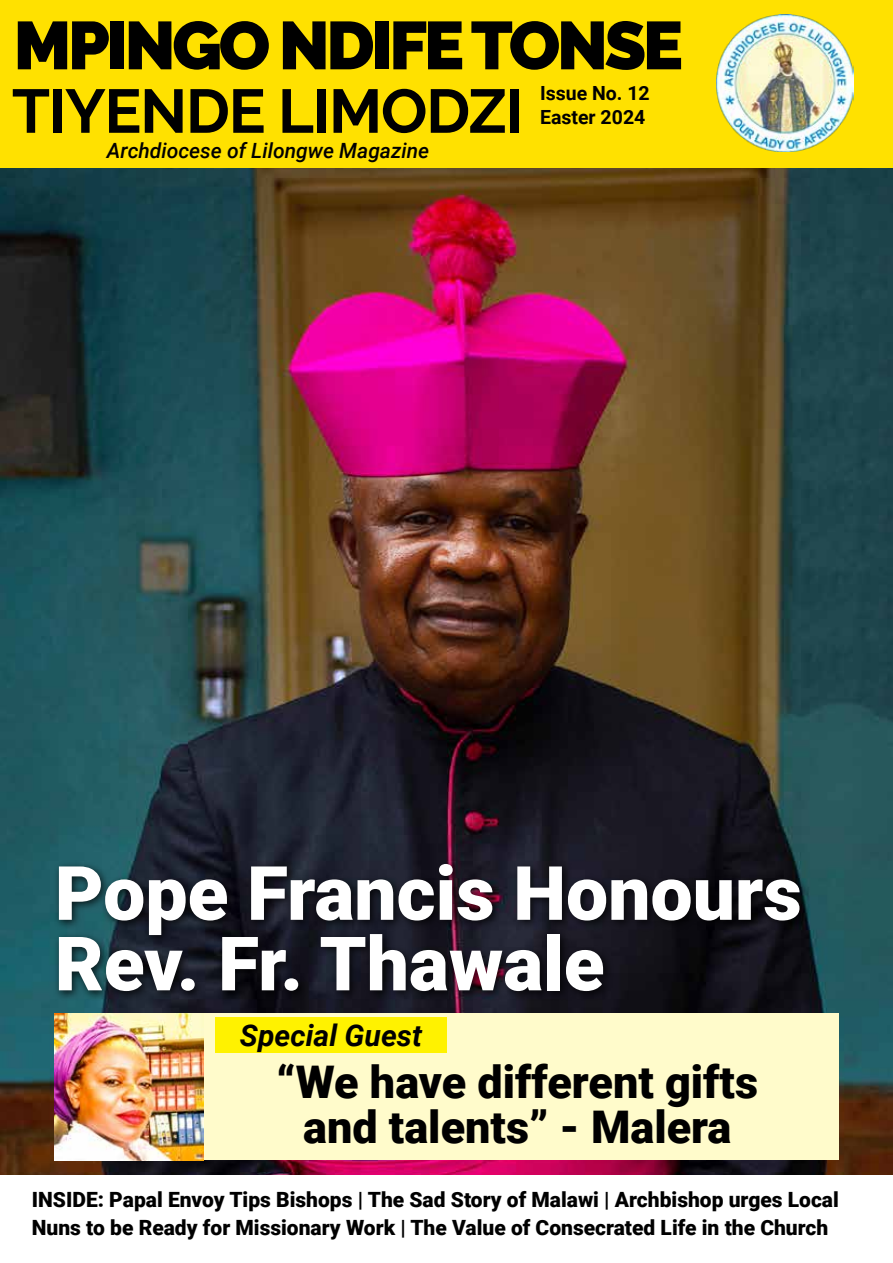
<style>
.page{position:relative;width:893px;height:1263px;background:#fff}
.page>*{position:absolute;margin:0;border:0;box-sizing:border-box;transform-origin:0 0}
.t1{font:900 75px/70.5px "Roboto";color:#fff}
.t2{font:900 67.5px "Raleway";letter-spacing:-.05em;color:#000}
.t3{font:700 61.5px "Raleway";letter-spacing:-.02em;color:#000}
.t4{font:900 45px/45px "Roboto";color:#000;text-align:center}
.t5{font:italic 700 30px "Roboto";color:#000}
.t6{font:900 21px/28.5px "Roboto";color:#000}
.t7{font:italic 500 21px "Roboto";color:#000}
.t8{font:700 19.5px/23.4px "Roboto";color:#000}
.t9{font:700 16.5px "Raleway";color:#000}
</style>
<div class="page">
<img style="left:0;top:167px;width:893px;height:1008px">
<div style="left:0;top:0;width:893px;height:167px;background:#ffe100"></div>
<div style="left:157px;top:1013px;width:682px;height:147px;background:#fffbcb"></div>
<img style="left:716px;top:15px;width:138px;height:137px">
<img style="left:54px;top:1013px;width:150px;height:147px">
<div style="left:215px;top:1017px;width:231px;height:36px;background:#fff200"></div>
<div style="left:53px;top:860px;width:757px;height:142px;background:#000;opacity:.75"></div>
<h2 class="t2" style="left:14px;top:-6px;width:671px">MPINGO NDIFE TONSE</h2>
<h3 class="t3" style="left:12px;top:63px;width:513px">TIYENDE LIMODZI</h3>
<p class="t7" style="left:107px;top:136px;width:324px">Archdiocese of Lilongwe Magazine</p>
<p class="t8" style="left:540px;top:81px;width:111px">Issue No. 12<br>Easter 2024</p>
<h1 class="t1" style="left:55px;top:855px;width:748px">Pope Francis Honours<br>Rev. Fr. Thawale</h1>
<h3 class="t5" style="left:240px;top:1015px;width:184px">Special Guest</h3>
<h3 class="t4" style="left:277px;top:1058px;width:483px">“We have different gifts and talents” - Malera</h3>
<p class="t6" style="left:32px;top:1184px;width:808px">INSIDE: Papal Envoy Tips Bishops | The Sad Story of Malawi | Archbishop urges Local<br>Nuns to be Ready for Missionary Work | The Value of Consecrated Life in the Church</p>
<p class="t9" style="left:818px;top:1220px;width:22px">| 1</p>
</div>
